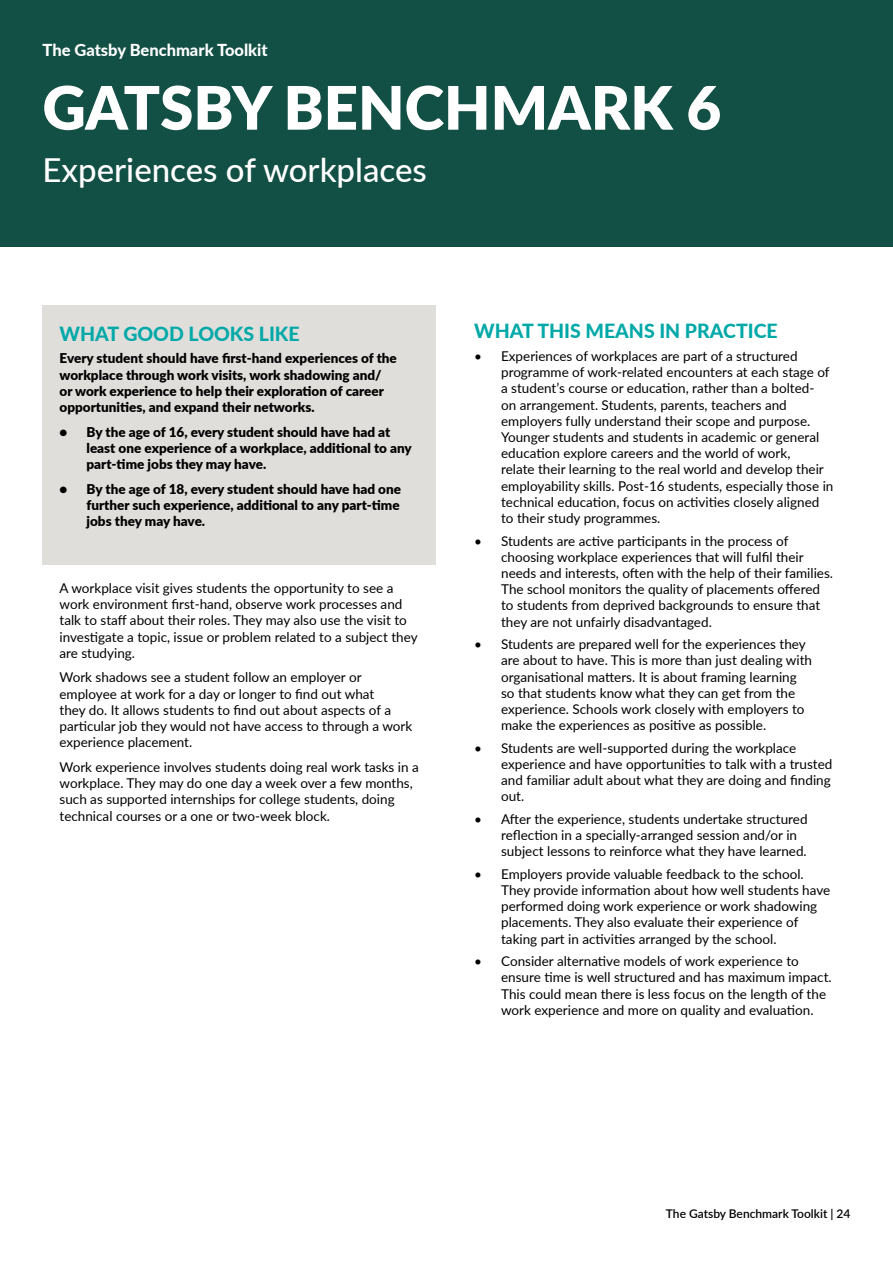
<style>
.page{position:relative;width:893px;height:1263px;background:#fff}
.page>*{position:absolute;margin:0;border:0;box-sizing:border-box;transform-origin:0 0}
.t1{font:900 60px "Lato";color:#fff}
.t2{font:500 33px "Lato";color:#fff}
.t3{font:800 19.5px "Lato";color:#00a8a8}
.t4{font:800 16.5px "Lato";color:#fff}
.t5{font:13.5px/16.2px "Lato";color:#000}
.t6{font:900 13.5px/16.2px "Lato";color:#000}
.t7{font:600 12px "Lato";color:#000}
</style>
<div class="page">
<div style="left:0;top:0;width:893px;height:247px;background:#124f44"></div>
<div style="left:43px;top:306px;width:393px;height:259px;background:#e0dedb"></div>
<p class="t4" style="left:43px;top:38px;width:227px">The Gatsby Benchmark Toolkit</p>
<h1 class="t1" style="left:43px;top:63px;width:680px">GATSBY BENCHMARK 6</h1>
<h2 class="t2" style="left:43px;top:146px;width:386px">Experiences of workplaces</h2>
<h3 class="t3" style="left:60px;top:319px;width:242px">WHAT GOOD LOOKS LIKE</h3>
<p class="t6" style="left:60px;top:350px;width:339px">Every student should have first-hand experiences of the workplace through work visits, work shadowing and/ or work experience to help their exploration of career opportunities, and expand their networks.</p>
<p class="t6" style="left:87px;top:423px;width:327px;text-indent:-27px">• By the age of 16, every student should have had at least one experience of a workplace, additional to any part-time jobs they may have.</p>
<p class="t6" style="left:87px;top:480px;width:316px;text-align:justify;text-indent:-27px">• By the age of 18, every student should have had one further such experience, additional to any part-time jobs they may have.</p>
<p class="t5" style="left:60px;top:579px;width:360px">A workplace visit gives students the opportunity to see a work environment first-hand, observe work processes and talk to staff about their roles. They may also use the visit to investigate a topic, issue or problem related to a subject they are studying.</p>
<p class="t5" style="left:60px;top:669px;width:354px">Work shadows see a student follow an employer or employee at work for a day or longer to find out what<br>they do. It allows students to find out about aspects of a particular job they would not have access to through a work experience placement.</p>
<p class="t5" style="left:60px;top:758px;width:361px">Work experience involves students doing real work tasks in a workplace. They may do one day a week over a few months, such as supported internships for college students, doing technical courses or a one or two-week block.</p>
<h3 class="t3" style="left:474px;top:317px;width:305px">WHAT THIS MEANS IN PRACTICE</h3>
<p class="t5" style="left:501px;top:347px;width:334px;text-indent:-27px">• Experiences of workplaces are part of a structured programme of work-related encounters at each stage of a student’s course or education, rather than a bolted-<br>on arrangement. Students, parents, teachers and employers fully understand their scope and purpose.<br>Younger students and students in academic or general education explore careers and the world of work,<br>relate their learning to the real world and develop their employability skills. Post-16 students, especially those in technical education, focus on activities closely aligned to their study programmes.</p>
<p class="t5" style="left:501px;top:532px;width:333px;text-indent:-27px">• Students are active participants in the process of choosing workplace experiences that will fulfil their needs and interests, often with the help of their families.<br>The school monitors the quality of placements offered to students from deprived backgrounds to ensure that they are not unfairly disadvantaged.</p>
<p class="t5" style="left:501px;top:635px;width:313px;text-indent:-27px">• Students are prepared well for the experiences they are about to have. This is more than just dealing with organisational matters. It is about framing learning so that students know what they can get from the experience. Schools work closely with employers to make the experiences as positive as possible.</p>
<p class="t5" style="left:501px;top:739px;width:333px;text-indent:-27px">• Students are well-supported during the workplace experience and have opportunities to talk with a trusted and familiar adult about what they are doing and finding out.</p>
<p class="t5" style="left:501px;top:810px;width:308px;text-indent:-27px">• After the experience, students undertake structured reflection in a specially-arranged session and/or in subject lessons to reinforce what they have learned.</p>
<p class="t5" style="left:501px;top:865px;width:331px;text-indent:-27px">• Employers provide valuable feedback to the school.<br>They provide information about how well students have performed doing work experience or work shadowing placements. They also evaluate their experience of taking part in activities arranged by the school.</p>
<p class="t5" style="left:501px;top:953px;width:332px;text-indent:-27px">• Consider alternative models of work experience to ensure time is well structured and has maximum impact.<br>This could mean there is less focus on the length of the work experience and more on quality and evaluation.</p>
<p class="t7" style="left:666px;top:1205px;width:186px">The Gatsby Benchmark Toolkit | 24</p>
</div>
